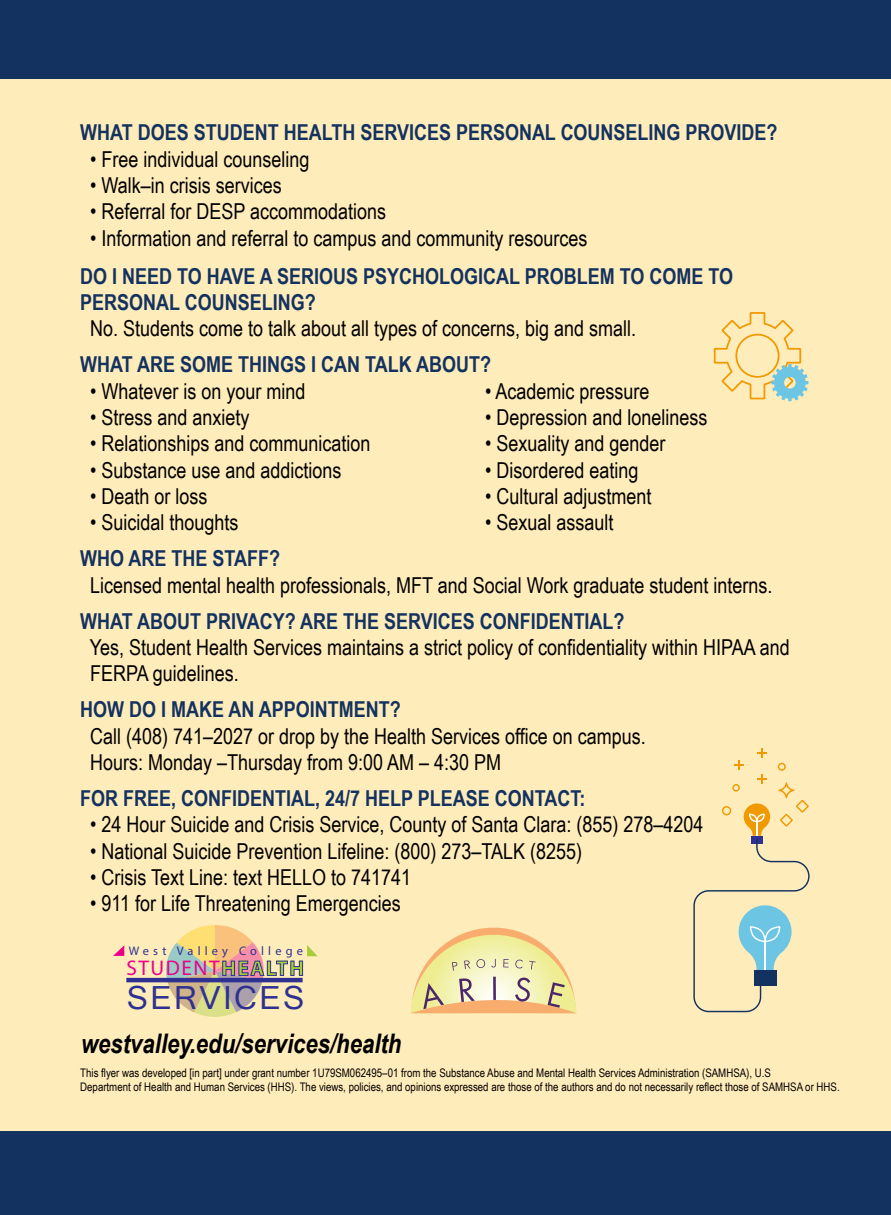
<style>
.page{position:relative;width:891px;height:1215px;background:#fff}
.page>*{position:absolute;margin:0;border:0;box-sizing:border-box;transform-origin:0 0}
.t1{font:31.95px "Microsoft Sans Serif";letter-spacing:.075em;color:#2e3191}
.t2{font:italic 700 27px "Arial Narrow";color:#000}
.t3{font:22.05px/26.3px "Arial Narrow";color:#000}
.t4{font:700 22.05px/26.3px "Arial Narrow";color:#14325f}
.t5{font:21.15px "Myriad Pro";letter-spacing:.075em;color:#eb008b}
.t6{font:12.38px "Myriad Pro";letter-spacing:.335em;color:#2e3191}
.t7{font:11.7px/13.5px "Arial Narrow";color:#000}
.s1{font-weight:700;color:#a5cd39}
</style>
<div class="page">
<div style="left:0;top:34px;width:891px;height:1154px;background:#ffecbb"></div>
<div style="left:0;top:0;width:891px;height:79px;background:#14325f"></div>
<div style="left:0;top:1132px;width:891px;height:83px;background:#14325f"></div>
<svg style="left:113px;top:945px;width:11px;height:11px"></svg>
<svg style="left:166px;top:925px;width:152px;height:92px"></svg>
<hr style="left:126px;top:978px;width:177px;height:4px;background:#2e3191">
<svg style="left:410px;top:928px;width:167px;height:85px"></svg>
<svg style="left:714px;top:312px;width:94px;height:89px"></svg>
<svg style="left:693px;top:748px;width:117px;height:264px"></svg>
<p class="t4" style="left:80px;top:118px;width:699px">WHAT DOES STUDENT HEALTH SERVICES PERSONAL COUNSELING PROVIDE?</p>
<p class="t3" style="left:90px;top:145px;width:221px">• Free individual counseling</p>
<p class="t3" style="left:90px;top:171px;width:193px">• Walk–in crisis services</p>
<p class="t3" style="left:90px;top:197px;width:297px">• Referral for DESP accommodations</p>
<p class="t3" style="left:90px;top:224px;width:499px">• Information and referral to campus and community resources</p>
<p class="t4" style="left:80px;top:262px;width:654px">DO I NEED TO HAVE A SERIOUS PSYCHOLOGICAL PROBLEM TO COME TO<br>PERSONAL COUNSELING?</p>
<p class="t3" style="left:90px;top:315px;width:547px">No. Students come to talk about all types of concerns, big and small.</p>
<p class="t4" style="left:80px;top:350px;width:412px">WHAT ARE SOME THINGS I CAN TALK ABOUT?</p>
<p class="t3" style="left:90px;top:377px;width:217px">• Whatever is on your mind</p>
<p class="t3" style="left:485px;top:377px;width:166px">• Academic pressure</p>
<p class="t3" style="left:90px;top:403px;width:161px">• Stress and anxiety</p>
<p class="t3" style="left:485px;top:403px;width:224px">• Depression and loneliness</p>
<p class="t3" style="left:90px;top:430px;width:282px">• Relationships and communication</p>
<p class="t3" style="left:485px;top:430px;width:182px">• Sexuality and gender</p>
<p class="t3" style="left:90px;top:456px;width:253px">• Substance use and addictions</p>
<p class="t3" style="left:485px;top:456px;width:155px">• Disordered eating</p>
<p class="t3" style="left:90px;top:482px;width:119px">• Death or loss</p>
<p class="t3" style="left:485px;top:482px;width:168px">• Cultural adjustment</p>
<p class="t3" style="left:90px;top:509px;width:150px">• Suicidal thoughts</p>
<p class="t3" style="left:485px;top:509px;width:130px">• Sexual assault</p>
<p class="t4" style="left:80px;top:544px;width:201px">WHO ARE THE STAFF?</p>
<p class="t3" style="left:90px;top:571px;width:684px">Licensed mental health professionals, MFT and Social Work graduate student interns.</p>
<p class="t4" style="left:80px;top:607px;width:546px">WHAT ABOUT PRIVACY? ARE THE SERVICES CONFIDENTIAL?</p>
<p class="t3" style="left:90px;top:633px;width:701px">Yes, Student Health Services maintains a strict policy of confidentiality within HIPAA and<br>FERPA guidelines.</p>
<p class="t4" style="left:80px;top:695px;width:322px">HOW DO I MAKE AN APPOINTMENT?</p>
<p class="t3" style="left:90px;top:722px;width:557px">Call (408) 741–2027 or drop by the Health Services office on campus.<br>Hours: Monday –Thursday from 9:00 AM – 4:30 PM</p>
<p class="t4" style="left:80px;top:784px;width:507px">FOR FREE, CONFIDENTIAL, 24/7 HELP PLEASE CONTACT:</p>
<p class="t3" style="left:90px;top:811px;width:615px">• 24 Hour Suicide and Crisis Service, County of Santa Clara: (855) 278–4204</p>
<p class="t3" style="left:90px;top:837px;width:493px">• National Suicide Prevention Lifeline: (800) 273–TALK (8255)</p>
<p class="t3" style="left:90px;top:863px;width:322px">• Crisis Text Line: text HELLO to 741741</p>
<p class="t3" style="left:90px;top:890px;width:312px">• 911 for Life Threatening Emergencies</p>
<p class="t6" style="left:129px;top:943px;width:176px">West Valley College</p>
<p class="t5" style="left:126px;top:955px;width:179px">STUDENT<span class="s1">HEALTH</span></p>
<h1 class="t1" style="left:127px;top:979px;width:179px">SERVICES</h1>
<p class="t2" style="left:81px;top:1023px;width:322px">westvalley.edu/services/health</p>
<p class="t7" style="left:80px;top:1066px;width:761px">This flyer was developed [in part] under grant number 1U79SM062495–01 from the Substance Abuse and Mental Health Services Administration (SAMHSA), U.S<br>Department of Health and Human Services (HHS). The views, policies, and opinions expressed are those of the authors and do not necessarily reflect those of SAMHSA or HHS.</p>
</div>
